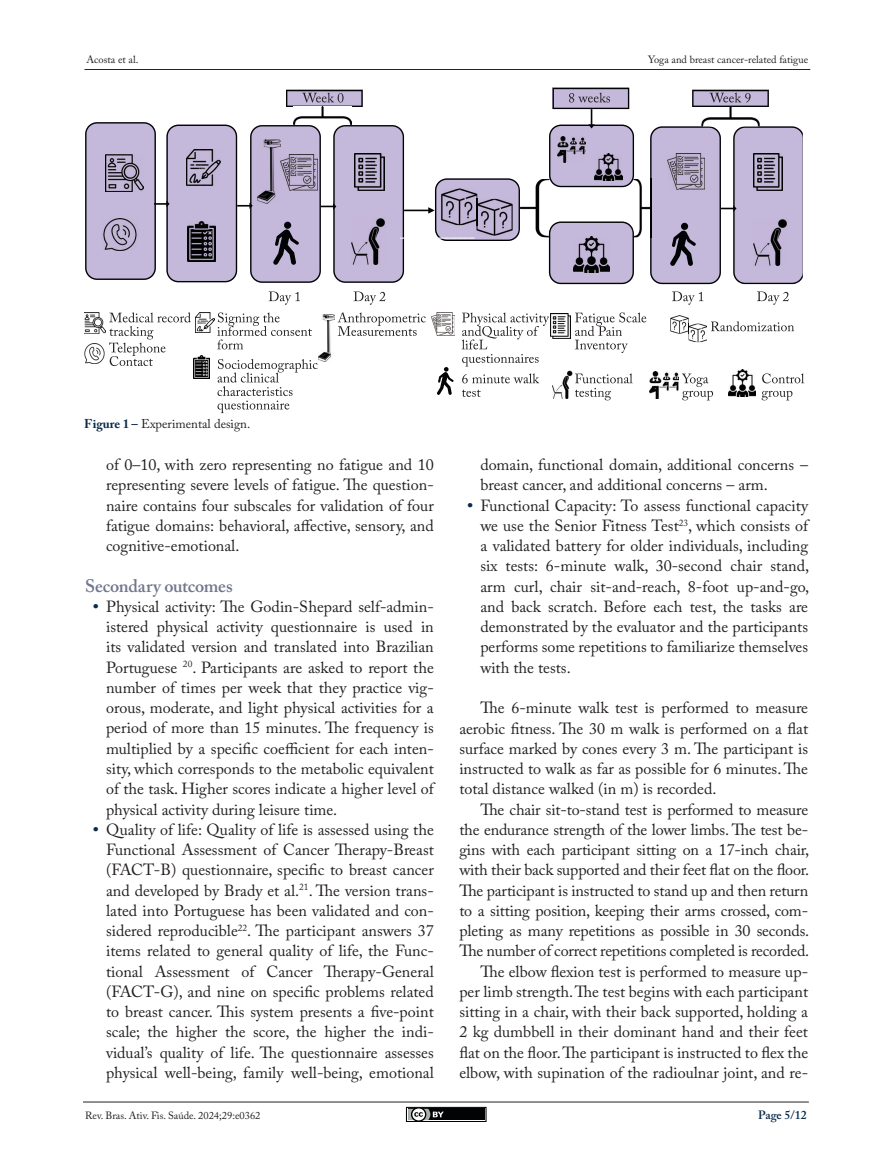
<style>
.page{position:relative;width:893px;height:1170px;background:#fff}
.page>*{position:absolute;margin:0;border:0;box-sizing:border-box;transform-origin:0 0}
.t1{font:600 18px "Adobe Caslon Pro";letter-spacing:-.015em;color:#72768d}
.t2{font:16.05px/20.2px "Adobe Caslon Pro";color:#231f20;text-align:justify}
.t3{font:12.75px "Adobe Caslon Pro";color:#231f20}
.t4{font:600 12px "Adobe Caslon Pro";letter-spacing:-.005em;color:#0b2b4b}
.t5{font:10.5px "Adobe Caslon Pro";color:#231f20}
.s1{font-weight:700;color:#0b2b4b}
</style>
<div class="page">
<hr style="left:84px;top:69px;width:726px;height:1px;background:#0b2b4b">
<hr style="left:83px;top:1101px;width:726px;height:1px;background:#231f20">
<div style="left:406px;top:1106px;width:80px;height:15px;border:1px solid #020304"></div>
<div style="left:408px;top:1108px;width:77px;height:11px;background:#020304"></div>
<svg style="left:406px;top:1106px;width:38px;height:16px"></svg>
<img style="left:195px;top:312px;width:19px;height:20px">
<img style="left:193px;top:356px;width:16px;height:23px">
<img style="left:84px;top:312px;width:22px;height:21px">
<img style="left:84px;top:344px;width:21px;height:19px">
<img style="left:318px;top:315px;width:17px;height:46px">
<img style="left:432px;top:312px;width:23px;height:23px">
<svg style="left:437px;top:367px;width:17px;height:28px"></svg>
<img style="left:551px;top:313px;width:19px;height:25px">
<img style="left:552px;top:370px;width:21px;height:28px">
<img style="left:649px;top:371px;width:30px;height:28px">
<img style="left:670px;top:315px;width:19px;height:19px">
<img style="left:689px;top:323px;width:18px;height:19px">
<img style="left:728px;top:369px;width:28px;height:27px">
<img style="left:521px;top:179px;width:28px;height:58px">
<img style="left:634px;top:179px;width:16px;height:58px">
<svg style="left:549px;top:221px;width:85px;height:63px;background:#a59bb7"></svg>
<svg style="left:85px;top:122px;width:435px;height:161px"></svg>
<img style="left:293px;top:107px;width:58px;height:18px">
<img style="left:701px;top:107px;width:59px;height:19px">
<svg style="left:650px;top:126px;width:153px;height:158px;background:#b3a9c4"></svg>
<svg style="left:269px;top:291px;width:31px;height:14px"></svg>
<svg style="left:109px;top:312px;width:82px;height:54px"></svg>
<svg style="left:217px;top:312px;width:95px;height:37px"></svg>
<svg style="left:338px;top:312px;width:88px;height:24px"></svg>
<svg style="left:462px;top:312px;width:87px;height:54px"></svg>
<svg style="left:575px;top:312px;width:71px;height:41px"></svg>
<svg style="left:462px;top:373px;width:77px;height:10px"></svg>
<svg style="left:462px;top:389px;width:19px;height:8px"></svg>
<svg style="left:575px;top:373px;width:58px;height:27px"></svg>
<svg style="left:682px;top:373px;width:31px;height:27px"></svg>
<svg style="left:762px;top:373px;width:42px;height:10px"></svg>
<svg style="left:762px;top:391px;width:30px;height:9px"></svg>
<svg style="left:711px;top:321px;width:83px;height:10px"></svg>
<svg style="left:217px;top:359px;width:101px;height:54px"></svg>
<svg style="left:354px;top:291px;width:31px;height:14px"></svg>
<svg style="left:286px;top:90px;width:77px;height:17px"></svg>
<svg style="left:549px;top:88px;width:85px;height:99px"></svg>
<svg style="left:692px;top:90px;width:77px;height:17px"></svg>
<svg style="left:672px;top:291px;width:31px;height:14px"></svg>
<svg style="left:757px;top:291px;width:32px;height:14px"></svg>
<p class="t5" style="left:87px;top:53px;width:53px">Acosta et al.</p>
<p class="t5" style="left:648px;top:53px;width:161px">Yoga and breast cancer-related fatigue</p>
<p class="t3" style="left:84px;top:416px;width:168px"><span class="s1">Figure 1 –</span> Experimental design.</p>
<p class="t2" style="left:106px;top:454px;width:329px">of 0–10, with zero representing no fatigue and 10 representing severe levels of fatigue. The question&shy;naire contains four subscales for validation of four fatigue domains: behavioral, affective, sensory, and cognitive-emotional.</p>
<p class="t1" style="left:85px;top:575px;width:149px">Secondary outcomes</p>
<p class="t2" style="left:106px;top:596px;width:329px;text-indent:-13px"><span class="s1">•</span> Physical activity: The Godin-Shepard self-admin&shy;istered physical activity questionnaire is used in its validated version and translated into Brazilian Portuguese <sup>20</sup>. Participants are asked to report the number of times per week that they practice vig&shy;orous, moderate, and light physical activities for a period of more than 15 minutes. The frequency is multiplied by a specific coefficient for each inten&shy;sity, which corresponds to the metabolic equivalent of the task. Higher scores indicate a higher level of physical activity during leisure time.</p>
<p class="t2" style="left:106px;top:819px;width:329px;text-indent:-13px"><span class="s1">•</span> Quality of life: Quality of life is assessed using the Functional Assessment of Cancer Therapy-Breast (FACT-B) questionnaire, specific to breast cancer and developed by Brady et al.<sup>21</sup>. The version trans&shy;lated into Portuguese has been validated and con&shy;sidered reproducible<sup>22</sup>. The participant answers 37 items related to general quality of life, the Func&shy;tional Assessment of Cancer Therapy-General (FACT-G), and nine on specific problems related to breast cancer. This system presents a five-point scale; the higher the score, the higher the indi&shy;vidual’s quality of life. The questionnaire assesses physical well-being, family well-being, emotional</p>
<p class="t2" style="left:480px;top:454px;width:329px">domain, functional domain, additional concerns – breast cancer, and additional concerns – arm.</p>
<p class="t2" style="left:480px;top:495px;width:330px;text-indent:-13px"><span class="s1">•</span> Functional Capacity: To assess functional capacity we use the Senior Fitness Test<sup>23</sup>, which consists of a validated battery for older individuals, including six tests: 6-minute walk, 30-second chair stand, arm curl, chair sit-and-reach, 8-foot up-and-go, and back scratch. Before each test, the tasks are demonstrated by the evaluator and the participants performs some repetitions to familiarize themselves with the tests.</p>
<p class="t2" style="left:459px;top:697px;width:350px;text-indent:21px">The 6-minute walk test is performed to measure aerobic fitness. The 30 m walk is performed on a flat surface marked by cones every 3 m. The participant is instructed to walk as far as possible for 6 minutes. The total distance walked (in m) is recorded.</p>
<p class="t2" style="left:459px;top:798px;width:351px;text-align:right">The chair sit-to-stand test is performed to measure the endurance strength of the lower limbs. The test be&shy;gins with each participant sitting on a 17-inch chair, with their back supported and their feet flat on the floor.<br>The participant is instructed to stand up and then return to a sitting position, keeping their arms crossed, com&shy;pleting as many repetitions as possible in 30 seconds.<br>The number of correct repetitions completed is recorded.<br>The elbow flexion test is performed to measure up&shy;per limb strength. The test begins with each participant sitting in a chair, with their back supported, holding a 2 kg dumbbell in their dominant hand and their feet flat on the floor. The participant is instructed to flex the elbow, with supination of the radioulnar joint, and re-</p>
<p class="t5" style="left:85px;top:1109px;width:177px">Rev. Bras. Ativ. Fis. Saúde. 2024;29:e0362</p>
<p class="t4" style="left:758px;top:1107px;width:50px">Page 5/12</p>
</div>
